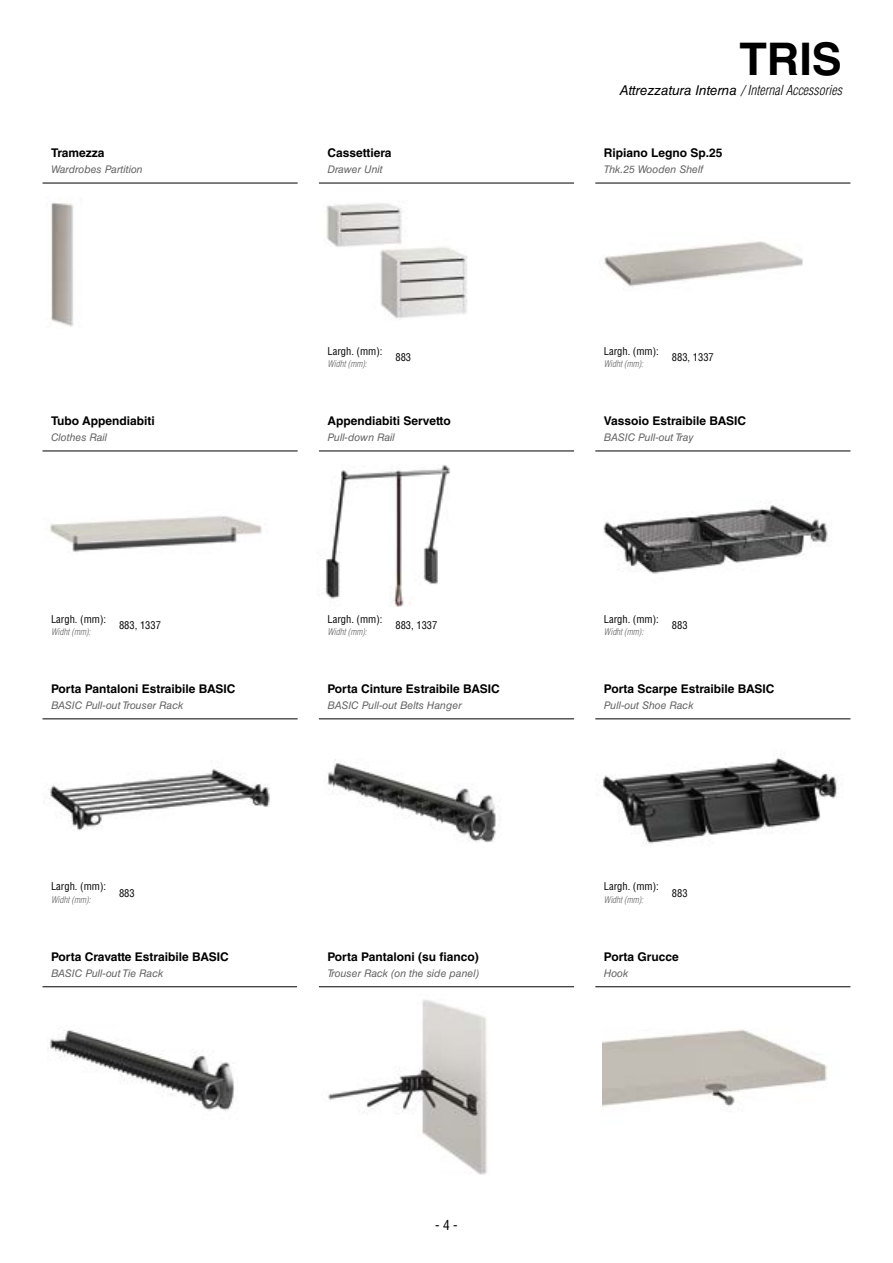
<style>
.page{position:relative;width:893px;height:1263px;background:#fff}
.page>*{position:absolute;margin:0;border:0;box-sizing:border-box;transform-origin:0 0}
.t1{font:700 45px "Helvetica LT Std";color:#000}
.t2{font:italic 300 condensed 13.5px "Helvetica LT Std";color:#000}
.t3{font:condensed 13.5px "Helvetica LT Std";color:#000}
.t4{font:700 12px "Helvetica LT Std";color:#000}
.t5{font:italic 10.5px "Helvetica LT Std";color:#646363}
.t6{font:condensed 10.5px "Helvetica LT Std";color:#000}
.t7{font:italic 300 condensed 9px "Helvetica LT Std";color:#646363}
.s1{font-weight:400;font-stretch:normal}
</style>
<div class="page">
<hr style="left:43px;top:183px;width:255px;height:1px;background:#000">
<hr style="left:319px;top:183px;width:255px;height:1px;background:#000">
<hr style="left:43px;top:451px;width:255px;height:1px;background:#000">
<hr style="left:595px;top:183px;width:255px;height:1px;background:#000">
<hr style="left:319px;top:451px;width:255px;height:1px;background:#000">
<img style="left:50px;top:516px;width:212px;height:36px">
<img style="left:51px;top:202px;width:23px;height:125px">
<img style="left:317px;top:465px;width:133px;height:142px">
<img style="left:604px;top:241px;width:199px;height:48px">
<img style="left:326px;top:203px;width:141px;height:116px">
<img style="left:48px;top:768px;width:222px;height:63px">
<img style="left:327px;top:759px;width:169px;height:84px">
<img style="left:602px;top:752px;width:237px;height:92px">
<img style="left:48px;top:1030px;width:186px;height:81px">
<hr style="left:43px;top:719px;width:255px;height:1px;background:#000">
<hr style="left:319px;top:719px;width:255px;height:1px;background:#000">
<hr style="left:43px;top:986px;width:255px;height:1px;background:#000">
<hr style="left:595px;top:719px;width:255px;height:1px;background:#000">
<img style="left:603px;top:505px;width:226px;height:69px">
<hr style="left:595px;top:451px;width:255px;height:1px;background:#000">
<img style="left:297px;top:986px;width:225px;height:189px">
<img style="left:603px;top:987px;width:247px;height:125px">
<hr style="left:319px;top:986px;width:255px;height:1px;background:#000">
<hr style="left:595px;top:986px;width:255px;height:1px;background:#000">
<h1 class="t1" style="left:739px;top:32px;width:104px">TRIS</h1>
<p class="t2" style="left:620px;top:81px;width:224px"><span class="s1">Attrezzatura Interna</span> / Internal Accessories</p>
<p class="t4" style="left:51px;top:146px;width:55px">Tramezza</p>
<p class="t4" style="left:327px;top:146px;width:66px">Cassettiera</p>
<p class="t4" style="left:604px;top:146px;width:120px">Ripiano Legno Sp.25</p>
<p class="t5" style="left:51px;top:164px;width:93px">Wardrobes Partition</p>
<p class="t5" style="left:327px;top:164px;width:57px">Drawer Unit</p>
<p class="t5" style="left:604px;top:164px;width:101px">Thk.25 Wooden Shelf</p>
<p class="t6" style="left:327px;top:344px;width:57px">Largh. (mm):</p>
<p class="t7" style="left:327px;top:358px;width:41px">Widht (mm):</p>
<p class="t6" style="left:395px;top:351px;width:17px">883</p>
<p class="t6" style="left:604px;top:344px;width:57px">Largh. (mm):</p>
<p class="t7" style="left:604px;top:358px;width:41px">Widht (mm):</p>
<p class="t6" style="left:672px;top:351px;width:43px">883, 1337</p>
<p class="t4" style="left:51px;top:414px;width:105px">Tubo Appendiabiti</p>
<p class="t4" style="left:327px;top:414px;width:125px">Appendiabiti Servetto</p>
<p class="t4" style="left:604px;top:414px;width:144px">Vassoio Estraibile BASIC</p>
<p class="t5" style="left:51px;top:431px;width:58px">Clothes Rail</p>
<p class="t5" style="left:327px;top:431px;width:69px">Pull-down Rail</p>
<p class="t5" style="left:604px;top:431px;width:91px">BASIC Pull-out Tray</p>
<p class="t6" style="left:51px;top:612px;width:57px">Largh. (mm):</p>
<p class="t7" style="left:51px;top:626px;width:41px">Widht (mm):</p>
<p class="t6" style="left:119px;top:618px;width:43px">883, 1337</p>
<p class="t6" style="left:327px;top:612px;width:57px">Largh. (mm):</p>
<p class="t7" style="left:327px;top:626px;width:41px">Widht (mm):</p>
<p class="t6" style="left:395px;top:618px;width:43px">883, 1337</p>
<p class="t6" style="left:604px;top:612px;width:57px">Largh. (mm):</p>
<p class="t7" style="left:604px;top:626px;width:41px">Widht (mm):</p>
<p class="t6" style="left:672px;top:618px;width:17px">883</p>
<p class="t4" style="left:51px;top:682px;width:186px">Porta Pantaloni Estraibile BASIC</p>
<p class="t4" style="left:327px;top:682px;width:174px">Porta Cinture Estraibile BASIC</p>
<p class="t4" style="left:604px;top:682px;width:172px">Porta Scarpe Estraibile BASIC</p>
<p class="t5" style="left:51px;top:699px;width:134px">BASIC Pull-out Trouser Rack</p>
<p class="t5" style="left:327px;top:699px;width:136px">BASIC Pull-out Belts Hanger</p>
<p class="t5" style="left:604px;top:699px;width:91px">Pull-out Shoe Rack</p>
<p class="t6" style="left:51px;top:880px;width:57px">Largh. (mm):</p>
<p class="t6" style="left:604px;top:880px;width:57px">Largh. (mm):</p>
<p class="t6" style="left:119px;top:886px;width:17px">883</p>
<p class="t6" style="left:672px;top:886px;width:17px">883</p>
<p class="t7" style="left:51px;top:894px;width:41px">Widht (mm):</p>
<p class="t7" style="left:604px;top:894px;width:41px">Widht (mm):</p>
<p class="t4" style="left:51px;top:950px;width:179px">Porta Cravatte Estraibile BASIC</p>
<p class="t5" style="left:51px;top:967px;width:114px">BASIC Pull-out Tie Rack</p>
<p class="t4" style="left:327px;top:950px;width:153px">Porta Pantaloni (su fianco)</p>
<p class="t4" style="left:604px;top:950px;width:76px">Porta Grucce</p>
<p class="t5" style="left:327px;top:967px;width:153px">Trouser Rack (on the side panel)</p>
<p class="t5" style="left:604px;top:967px;width:26px">Hook</p>
<p class="t3" style="left:435px;top:1217px;width:24px">-4 -</p>
</div>
